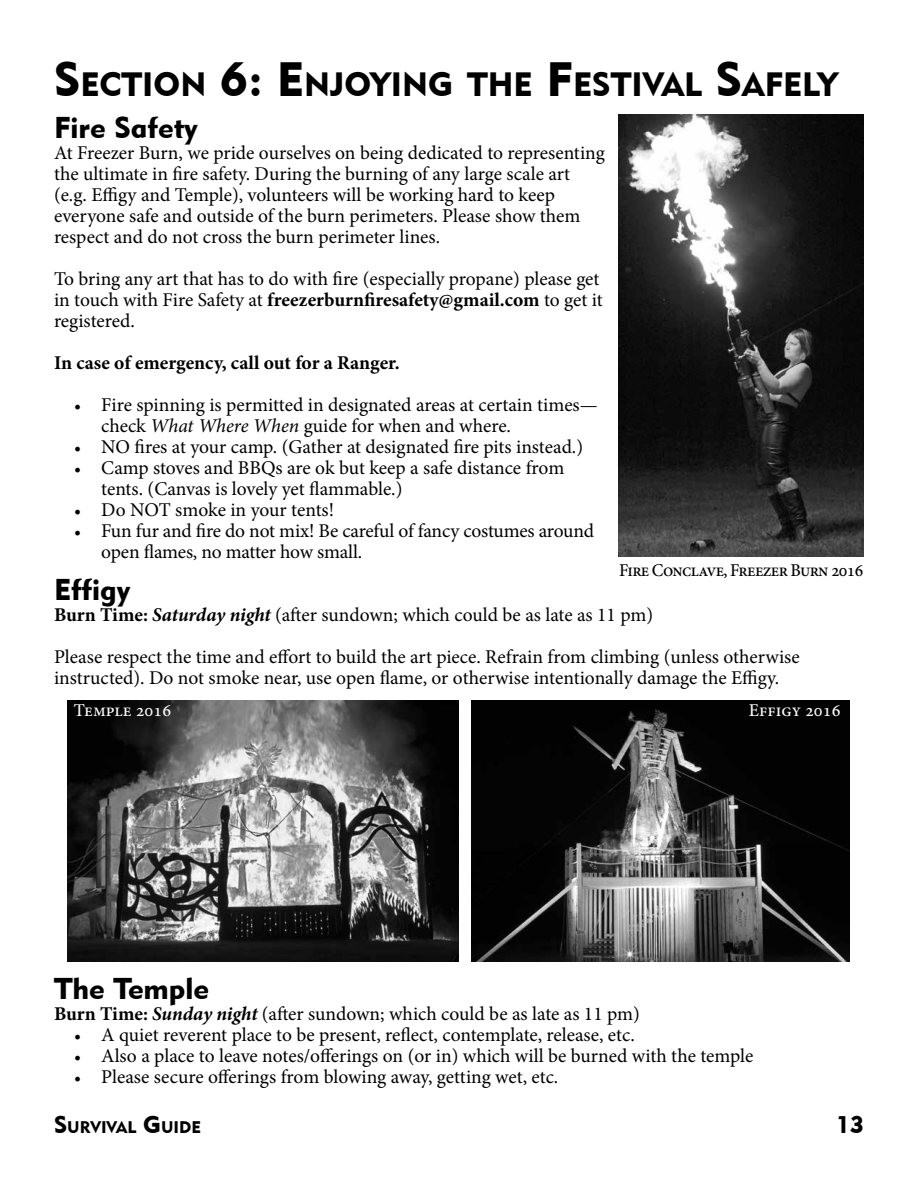
<style>
.page{position:relative;width:918px;height:1188px;background:#fff}
.page>*{position:absolute;margin:0;border:0;box-sizing:border-box;transform-origin:0 0}
.t1{font:33.6px "Geometric 415 BT Black A";color:#000}
.t2{font:30px "Geometric 415 BT Black A";color:#000}
.t3{font:24px "Geometric 415 BT Black A";color:#000}
.t4{font:19.5px/21px "Minion Pro";letter-spacing:-.005em;color:#000}
.t5{font:700 19.5px "Minion Pro";color:#000}
.t6{font:500 18px "Minion Pro";letter-spacing:-.04em;color:#000}
.t7{font:500 18px "Minion Pro";color:#fbfbfb}
.t8{font:16.8px "Geometric 415 BT Black A";color:#000}
.s1{font-size:48px}
.s2{font-weight:700}
.s3{font-size:18px}
.s4{font-style:italic}
.s5{font-weight:700;font-style:italic}
.s6{font-size:24px}
</style>
<div class="page">
<img style="left:618px;top:114px;width:246px;height:443px">
<img style="left:472px;top:700px;width:378px;height:261px">
<img style="left:68px;top:700px;width:391px;height:261px">
<h1 class="t1" style="left:54px;top:64px;width:786px"><span class="s1">S</span>ECTION <span class="s1">6: E</span> NJOYING THE <span class="s1">F</span>ESTIVAL <span class="s1">S</span>AFELY</h1>
<h2 class="t2" style="left:54px;top:109px;width:145px">Fire Safety</h2>
<p class="t4" style="left:54px;top:142px;width:552px">At Freezer Burn, we pride ourselves on being dedicated to representing the ultimate in fire safety. During the burning of any large scale art (e.g. Effigy and Temple), volunteers will be working hard to keep everyone safe and outside of the burn perimeters. Please show them respect and do not cross the burn perimeter lines.</p>
<p class="t4" style="left:54px;top:268px;width:550px">To bring any art that has to do with fire (especially propane) please get in touch with Fire Safety at <span class="s2">freezerburnfiresafety@gmail.com</span> to get it registered.</p>
<p class="t5" style="left:54px;top:349px;width:347px">In case of emergency, call out for a Ranger.</p>
<p class="t4" style="left:101px;top:394px;width:498px;text-indent:-27px"><span class="s3">•</span> Fire spinning is permitted in designated areas at certain times— check <span class="s4">What Where When</span> guide for when and where.</p>
<p class="t4" style="left:74px;top:436px;width:510px"><span class="s3">•</span> NO fires at your camp. (Gather at designated fire pits instead.)</p>
<p class="t4" style="left:101px;top:457px;width:465px;text-indent:-27px"><span class="s3">•</span> Camp stoves and BBQs are ok but keep a safe distance from tents. (Canvas is lovely yet flammable.)</p>
<p class="t4" style="left:74px;top:499px;width:261px"><span class="s3">•</span> Do NOT smoke in your tents!</p>
<p class="t4" style="left:101px;top:520px;width:494px;text-indent:-27px"><span class="s3">•</span> Fun fur and fire do not mix! Be careful of fancy costumes around open flames, no matter how small.</p>
<h2 class="t2" style="left:54px;top:571px;width:78px">Effigy</h2>
<p class="t4" style="left:54px;top:594px;width:747px;line-height:42px"><span class="s2">Burn Time:</span> <span class="s5">Saturday night</span> (after sundown; which could be as late as 11 pm)<br>Please respect the time and effort to build the art piece. Refrain from climbing (unless otherwise</p>
<p class="t4" style="left:54px;top:667px;width:727px">instructed). Do not smoke near, use open flame, or otherwise intentionally damage the Effigy.</p>
<p class="t6" style="left:619px;top:558px;width:246px">Fire Conclave, Freezer Burn 2016</p>
<p class="t7" style="left:74px;top:698px;width:99px">Temple 2016</p>
<p class="t7" style="left:749px;top:698px;width:93px">Effigy 2016</p>
<h2 class="t2" style="left:54px;top:970px;width:157px">The Temple</h2>
<p class="t4" style="left:54px;top:1003px;width:587px"><span class="s2">Burn Time:</span> <span class="s5">Sunday night</span> (after sundown; which could be as late as 11 pm)</p>
<p class="t4" style="left:74px;top:1024px;width:562px"><span class="s3">•</span> A quiet reverent place to be present, reflect, contemplate, release, etc.</p>
<p class="t4" style="left:74px;top:1045px;width:681px"><span class="s3">•</span> Also a place to leave notes/offerings on (or in) which will be burned with the temple</p>
<p class="t4" style="left:74px;top:1066px;width:486px"><span class="s3">•</span> Please secure offerings from blowing away, getting wet, etc.</p>
<p class="t8" style="left:54px;top:1117px;width:148px"><span class="s6">S</span>URVIVAL <span class="s6">G</span>UIDE</p>
<p class="t3" style="left:836px;top:1110px;width:29px">13</p>
</div>
